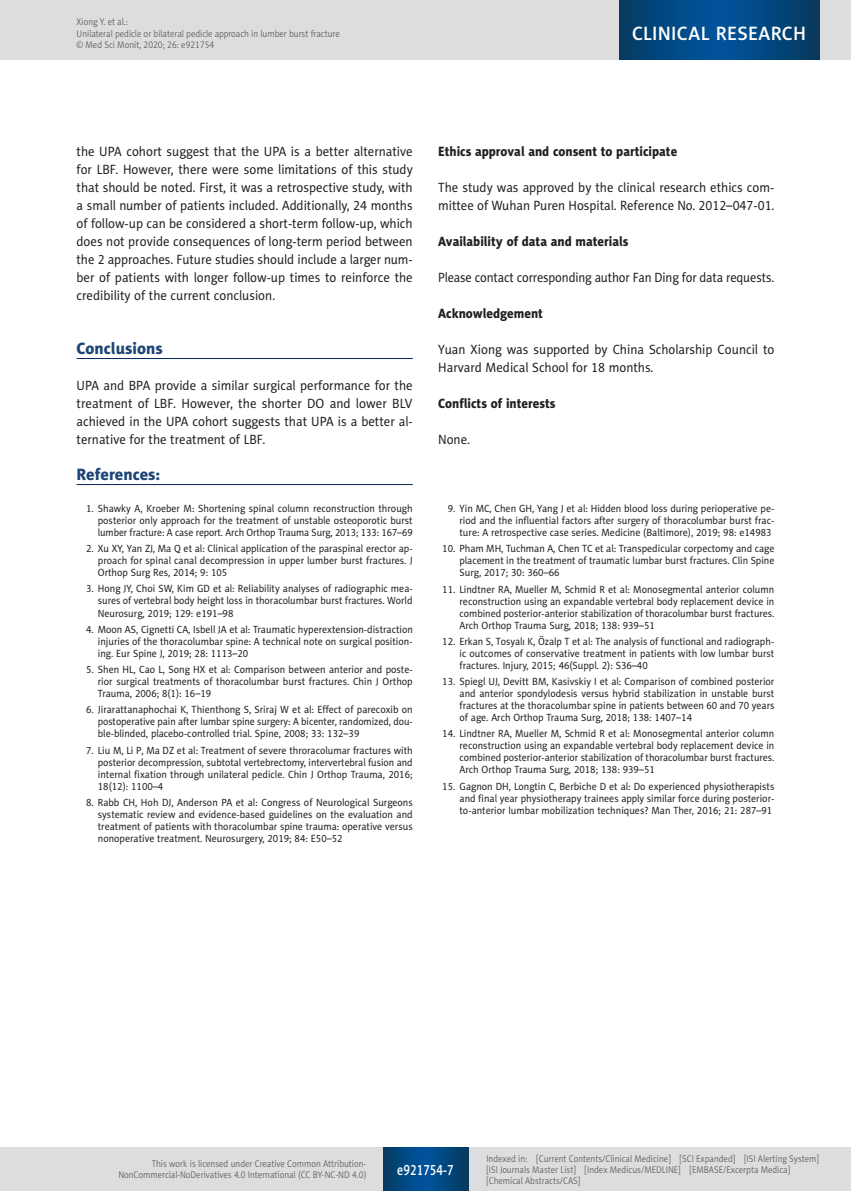
<style>
.page{position:relative;width:851px;height:1191px;background:#fff}
.page>*{position:absolute;margin:0;border:0;box-sizing:border-box;transform-origin:0 0}
.t1{font:19.5px "Naomi Sans EFN Medium";letter-spacing:.015em;color:#fff}
.MSM_Headline_1{font:16.5px "Naomi Sans EFN Heavy";color:#1a4574}
.MSM_Referencje_Tytul{font:16.5px "Naomi Sans EFN Heavy";color:#1a4574}
.t2{font:15px "Naomi Sans EFN Medium";color:#fff;scale:.8 1}
.MSM_Body{font:13.5px/18px "Naomi Sans EFN";color:#231f20;text-align:justify;scale:.95 1}
.MSM_Headline_2{font:13.5px "Naomi Sans EFN Heavy";color:#231f20;scale:.95 1}
.MSM_Body-2{font:13.5px "Naomi Sans EFN";color:#231f20;scale:.93 1}
.MSM_Referencje_punkt{font:10.5px/12px "Naomi Sans EFN";color:#231f20;text-align:justify;scale:.95 1}
.t3{font:9.75px/11.2px "Naomi Sans EFN Light";color:#57585a;scale:.9 1}
</style>
<div class="page">
<hr style="left:77px;top:358px;width:335px;height:1px;background:#00295c">
<hr style="left:77px;top:484px;width:335px;height:1px;background:#00295c">
<div style="left:0;top:1148px;width:850px;height:43px;background:#dcdddf"></div>
<svg style="left:383px;top:1147px;width:85px;height:43px"></svg>
<div style="left:0;top:0;width:850px;height:60px;background:#dcdddf"></div>
<svg style="left:619px;top:0;width:200px;height:60px"></svg>
<p class="t3" style="left:77px;top:16px;width:294px">Xiong Y. et al.:<br>Unilateral pedicle or bilateral pedicle approach in lumber burst fracture © Med Sci Monit, 2020; 26: e921754</p>
<h1 class="t1" style="left:632px;top:22px;width:175px">CLINICAL RESEARCH</h1>
<p class="MSM_Body" style="left:77px;top:142px;width:355px">the UPA cohort suggest that the UPA is a better alternative for LBF. However, there were some limitations of this study that should be noted. First, it was a retrospective study, with a small number of patients included. Additionally, 24 months of follow-up can be considered a short-term follow-up, which does not provide consequences of long-term period between the 2 approaches. Future studies should include a larger num&shy;ber of patients with longer follow-up times to reinforce the credibility of the current conclusion.</p>
<p class="MSM_Headline_1" style="left:77px;top:338px;width:88px">Conclusions</p>
<p class="MSM_Body" style="left:77px;top:376px;width:355px">UPA and BPA provide a similar surgical performance for the treatment of LBF. However, the shorter DO and lower BLV achieved in the UPA cohort suggests that UPA is a better al&shy;ternative for the treatment of LBF.</p>
<p class="MSM_Referencje_Tytul" style="left:77px;top:464px;width:85px">References:</p>
<p class="MSM_Referencje_punkt" style="left:98px;top:502px;width:333px;text-indent:-12px">1. Shawky A, Kroeber M: Shortening spinal column reconstruction through posterior only approach for the treatment of unstable osteoporotic burst lumber fracture: A case report. Arch Orthop Trauma Surg, 2013; 133: 167–69</p>
<p class="MSM_Referencje_punkt" style="left:98px;top:543px;width:333px;text-indent:-12px">2. Xu XY, Yan ZJ, Ma Q et al: Clinical application of the paraspinal erector ap&shy;proach for spinal canal decompression in upper lumber burst fractures. J Orthop Surg Res, 2014; 9: 105</p>
<p class="MSM_Referencje_punkt" style="left:98px;top:583px;width:333px;text-indent:-12px">3. Hong JY, Choi SW, Kim GD et al: Reliability analyses of radiographic mea&shy;sures of vertebral body height loss in thoracolumbar burst fractures. World Neurosurg, 2019; 129: e191–98</p>
<p class="MSM_Referencje_punkt" style="left:98px;top:623px;width:333px;text-indent:-12px">4. Moon AS, Cignetti CA, Isbell JA et al: Traumatic hyperextension-distraction injuries of the thoracolumbar spine: A technical note on surgical position&shy;ing. Eur Spine J, 2019; 28: 1113–20</p>
<p class="MSM_Referencje_punkt" style="left:98px;top:663px;width:333px;text-indent:-12px">5. Shen HL, Cao L, Song HX et al: Comparison between anterior and poste&shy;rior surgical treatments of thoracolumbar burst fractures. Chin J Orthop Trauma, 2006; 8(1): 16–19</p>
<p class="MSM_Referencje_punkt" style="left:98px;top:704px;width:333px;text-indent:-12px">6. Jirarattanaphochai K, Thienthong S, Sriraj W et al: Effect of parecoxib on postoperative pain after lumbar spine surgery: A bicenter, randomized, dou&shy;ble-blinded, placebo-controlled trial. Spine, 2008; 33: 132–39</p>
<p class="MSM_Referencje_punkt" style="left:98px;top:744px;width:333px;text-indent:-12px">7. Liu M, Li P, Ma DZ et al: Treatment of severe throracolumar fractures with posterior decompression, subtotal vertebrectomy, intervertebral fusion and internal fixation through unilateral pedicle. Chin J Orthop Trauma, 2016; 18(12): 1100–4</p>
<p class="MSM_Referencje_punkt" style="left:98px;top:796px;width:333px;text-indent:-12px">8. Rabb CH, Hoh DJ, Anderson PA et al: Congress of Neurological Surgeons systematic review and evidence-based guidelines on the evaluation and treatment of patients with thoracolumbar spine trauma: operative versus nonoperative treatment. Neurosurgery, 2019; 84: E50–52</p>
<p class="MSM_Headline_2" style="left:438px;top:143px;width:253px">Ethics approval and consent to participate</p>
<p class="MSM_Body" style="left:438px;top:178px;width:355px">The study was approved by the clinical research ethics com&shy;mittee of Wuhan Puren Hospital. Reference No. 2012–047-01.</p>
<p class="MSM_Headline_2" style="left:438px;top:233px;width:202px">Availability of data and materials</p>
<p class="MSM_Body-2" style="left:438px;top:269px;width:362px">Please contact corresponding author Fan Ding for data requests.</p>
<p class="MSM_Headline_2" style="left:438px;top:305px;width:112px">Acknowledgement</p>
<p class="MSM_Body" style="left:438px;top:340px;width:355px">Yuan Xiong was supported by China Scholarship Council to<br>Harvard Medical School for 18 months.</p>
<p class="MSM_Headline_2" style="left:438px;top:395px;width:125px">Conflicts of interests</p>
<p class="MSM_Body" style="left:438px;top:430px;width:35px">None.</p>
<p class="MSM_Referencje_punkt" style="left:459px;top:502px;width:333px;text-indent:-12px">9. Yin MC, Chen GH, Yang J et al: Hidden blood loss during perioperative pe&shy;riod and the influential factors after surgery of thoracolumbar burst frac&shy;ture: A retrospective case series. Medicine (Baltimore), 2019; 98: e14983</p>
<p class="MSM_Referencje_punkt" style="left:459px;top:543px;width:333px;text-indent:-17px">10. Pham MH, Tuchman A, Chen TC et al: Transpedicular corpectomy and cage placement in the treatment of traumatic lumbar burst fractures. Clin Spine Surg, 2017; 30: 360–66</p>
<p class="MSM_Referencje_punkt" style="left:459px;top:583px;width:333px;text-indent:-17px">11. Lindtner RA, Mueller M, Schmid R et al: Monosegmental anterior column reconstruction using an expandable vertebral body replacement device in combined posterior-anterior stabilization of thoracolumbar burst fractures.<br>Arch Orthop Trauma Surg, 2018; 138: 939–51</p>
<p class="MSM_Referencje_punkt" style="left:459px;top:635px;width:333px;text-indent:-17px">12. Erkan S, Tosyalı K, Özalp T et al: The analysis of functional and radiograph&shy;ic outcomes of conservative treatment in patients with low lumbar burst fractures. Injury, 2015; 46(Suppl. 2): S36–40</p>
<p class="MSM_Referencje_punkt" style="left:459px;top:675px;width:333px;text-indent:-17px">13. Spiegl UJ, Devitt BM, Kasivskiy I et al: Comparison of combined posterior and anterior spondylodesis versus hybrid stabilization in unstable burst fractures at the thoracolumbar spine in patients between 60 and 70 years of age. Arch Orthop Trauma Surg, 2018; 138: 1407–14</p>
<p class="MSM_Referencje_punkt" style="left:459px;top:728px;width:333px;text-indent:-17px">14. Lindtner RA, Mueller M, Schmid R et al: Monosegmental anterior column reconstruction using an expandable vertebral body replacement device in combined posterior-anterior stabilization of thoracolumbar burst fractures.<br>Arch Orthop Trauma Surg, 2018; 138: 939–51</p>
<p class="MSM_Referencje_punkt" style="left:459px;top:780px;width:333px;text-indent:-17px">15. Gagnon DH, Longtin C, Berbiche D et al: Do experienced physiotherapists and final year physiotherapy trainees apply similar force during posterior&shy;to-anterior lumbar mobilization techniques? Man Ther, 2016; 21: 287–91</p>
<p class="t3" style="left:118px;top:1158px;width:277px;text-align:right">This work is licensed under Creative Common Attribution-<br>NonCommercial-NoDerivatives 4.0 International (CC BY-NC-ND 4.0)</p>
<h3 class="t2" style="left:397px;top:1160px;width:72px">e921754-7</h3>
<p class="t3" style="left:486px;top:1152px;width:371px">Indexed in: [Current Contents/Clinical Medicine] [SCI Expanded] [ISI Alerting System] [ISI Journals Master List] [Index Medicus/MEDLINE] [EMBASE/Excerpta Medica] [Chemical Abstracts/CAS]</p>
</div>
